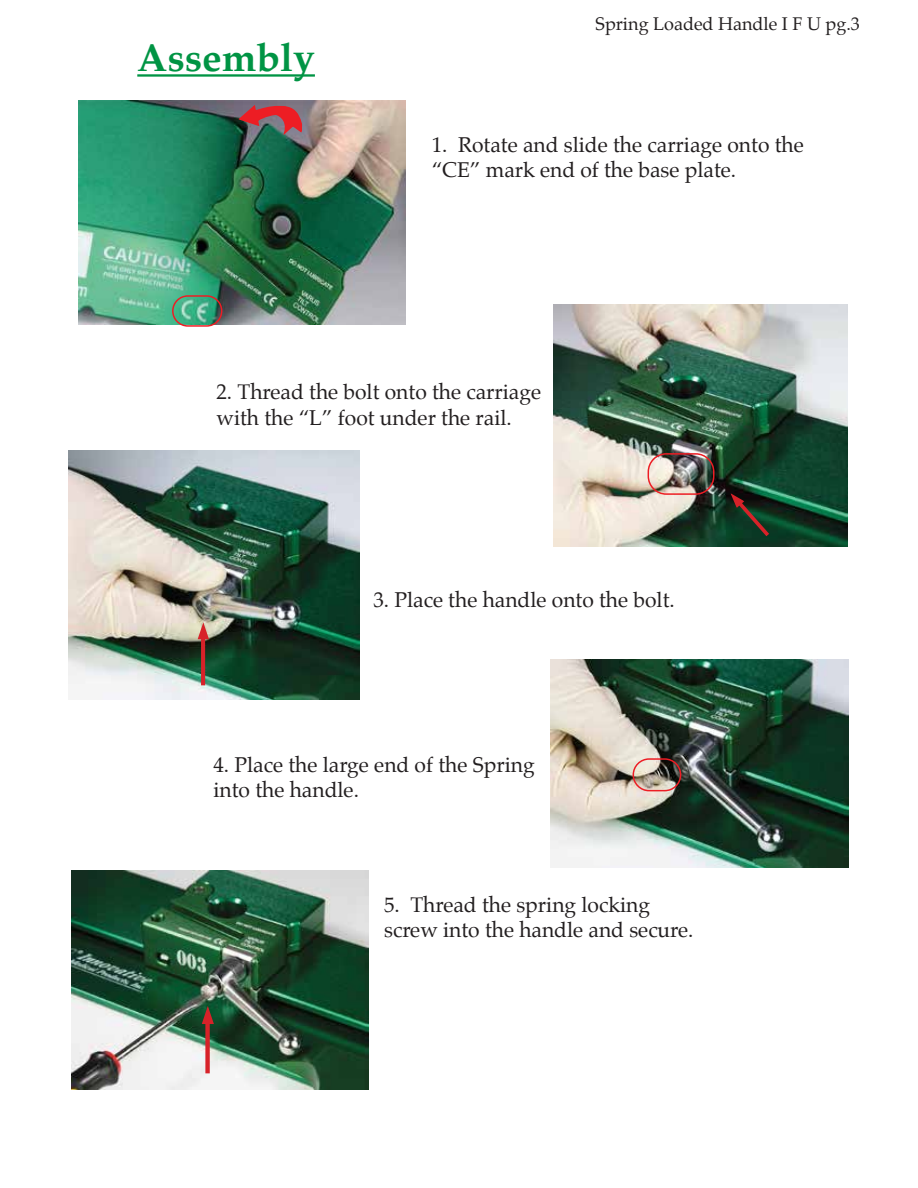
<style>
.page{position:relative;width:918px;height:1188px;background:#fff}
.page>*{position:absolute;margin:0;border:0;box-sizing:border-box;transform-origin:0 0}
.t1{font:700 39px "Palatino";color:#009444}
.t2{font:21px/25.2px "Palatino";color:#231f20}
.t3{font:18px "Palatino";color:#231f20}
</style>
<div class="page">
<img style="left:78px;top:100px;width:327px;height:224px">
<svg style="left:238px;top:104px;width:65px;height:32px;background:#984c52"></svg>
<div style="left:172px;top:295px;width:50px;height:32px;border:2px solid #ed1d24;border-radius:15px"></div>
<hr style="left:137px;top:74px;width:178px;height:3px;background:#009444">
<img style="left:553px;top:305px;width:294px;height:241px">
<svg style="left:727px;top:490px;width:45px;height:49px;background:#213121"></svg>
<div style="left:648px;top:453px;width:66px;height:42px;border:2px solid #ed1d24;border-radius:18px"></div>
<img style="left:69px;top:450px;width:291px;height:250px">
<svg style="left:198px;top:622px;width:11px;height:63px"></svg>
<img style="left:550px;top:659px;width:299px;height:209px">
<div style="left:633px;top:758px;width:48px;height:33px;border:2px solid #ed1d24;border-radius:16px"></div>
<img style="left:71px;top:871px;width:298px;height:218px">
<svg style="left:202px;top:1006px;width:12px;height:67px"></svg>
<h1 class="t1" style="left:137px;top:25px;width:179px">Assembly</h1>
<p class="t3" style="left:596px;top:9px;width:266px">Spring Loaded Handle I F U pg.3</p>
<p class="t2" style="left:432px;top:132px;width:374px">1. Rotate and slide the carriage onto the “CE” mark end of the base plate.</p>
<p class="t2" style="left:216px;top:380px;width:326px">2. Thread the bolt onto the carriage with the “L” foot under the rail.</p>
<p class="t2" style="left:373px;top:587px;width:303px">3. Place the handle onto the bolt.</p>
<p class="t2" style="left:213px;top:752px;width:323px">4. Place the large end of the Spring into the handle.</p>
<p class="t2" style="left:384px;top:892px;width:311px">5. Thread the spring locking screw into the handle and secure.</p>
</div>
